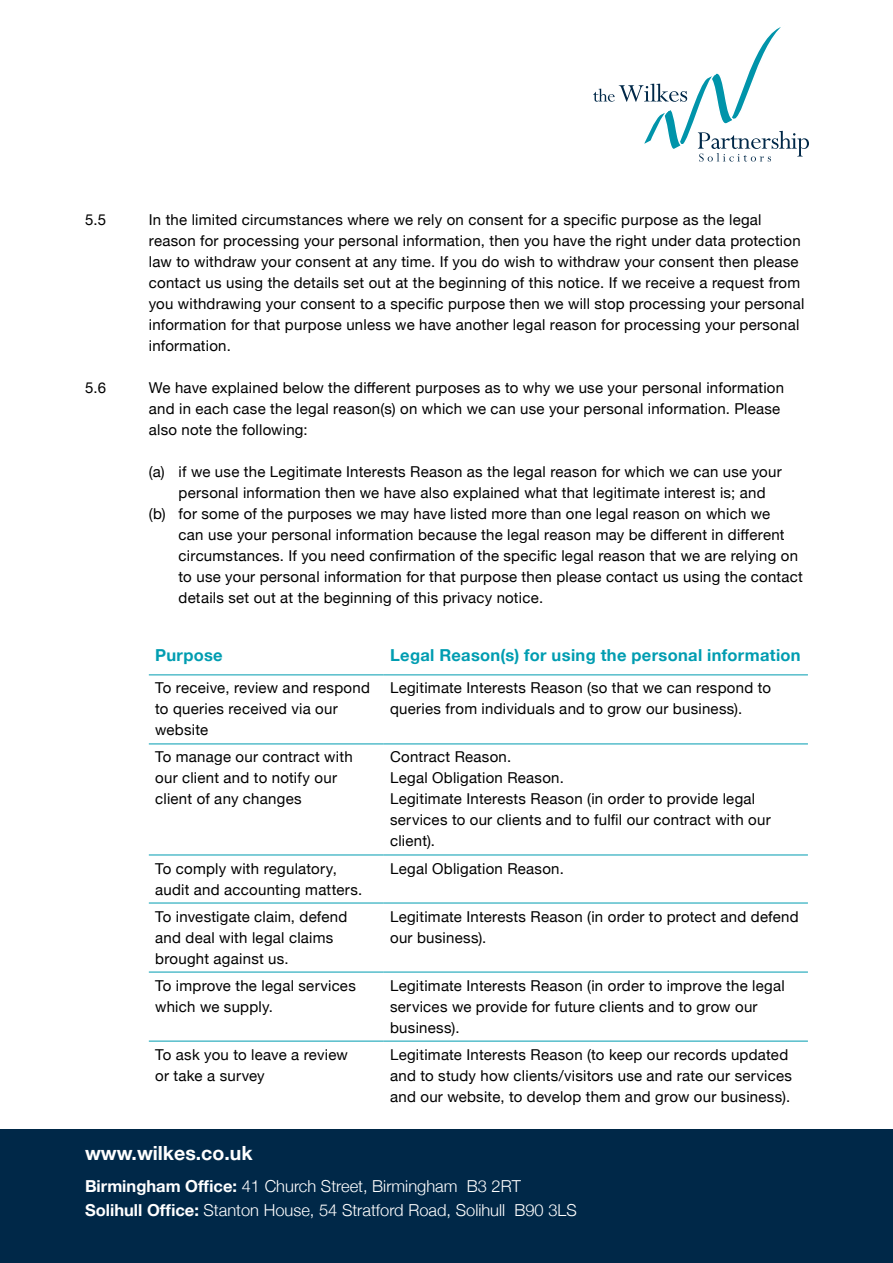
<style>
.page{position:relative;width:893px;height:1263px;background:#fff}
.page>*{position:absolute;margin:0;border:0;box-sizing:border-box;transform-origin:0 0}
.t1{font:700 19.5px "Helvetica Neue";color:#fff}
.t2{font:300 16.5px/24px "Helvetica Neue";color:#fff}
.t3{font:700 16.5px "Helvetica Neue";letter-spacing:.02em;color:#009db1}
.t4{font:15px/21px "Helvetica Neue";letter-spacing:.015em;color:#000}
.s1{font-weight:700}
</style>
<div class="page">
<div style="left:0;top:1129px;width:893px;height:134px;background:#002848"></div>
<hr style="left:149px;top:675px;width:235px;height:1px;background:#009db1">
<hr style="left:384px;top:675px;width:424px;height:1px;background:#009db1">
<hr style="left:149px;top:744px;width:235px;height:1px;background:#009db1">
<hr style="left:384px;top:744px;width:424px;height:1px;background:#009db1">
<hr style="left:149px;top:855px;width:235px;height:1px;background:#009db1">
<hr style="left:384px;top:855px;width:424px;height:1px;background:#009db1">
<hr style="left:149px;top:903px;width:235px;height:1px;background:#009db1">
<hr style="left:384px;top:903px;width:424px;height:1px;background:#009db1">
<hr style="left:149px;top:972px;width:235px;height:1px;background:#009db1">
<hr style="left:384px;top:972px;width:424px;height:1px;background:#009db1">
<hr style="left:149px;top:1041px;width:235px;height:1px;background:#009db1">
<hr style="left:384px;top:1041px;width:424px;height:1px;background:#009db1">
<svg style="left:593px;top:27px;width:216px;height:135px"></svg>
<p class="t4" style="left:85px;top:210px;width:23px">5.5</p>
<p class="t4" style="left:149px;top:210px;width:657px">In the limited circumstances where we rely on consent for a specific purpose as the legal reason for processing your personal information, then you have the right under data protection law to withdraw your consent at any time. If you do wish to withdraw your consent then please contact us using the details set out at the beginning of this notice. If we receive a request from you withdrawing your consent to a specific purpose then we will stop processing your personal information for that purpose unless we have another legal reason for processing your personal information.</p>
<p class="t4" style="left:85px;top:378px;width:23px">5.6</p>
<p class="t4" style="left:149px;top:378px;width:637px">We have explained below the different purposes as to why we use your personal information and in each case the legal reason(s) on which we can use your personal information. Please also note the following:</p>
<p class="t4" style="left:149px;top:462px;width:634px">(a) if we use the Legitimate Interests Reason as the legal reason for which we can use your</p>
<p class="t4" style="left:179px;top:483px;width:588px">personal information then we have also explained what that legitimate interest is; and</p>
<p class="t4" style="left:149px;top:504px;width:623px">(b) for some of the purposes we may have listed more than one legal reason on which we</p>
<p class="t4" style="left:179px;top:525px;width:607px">can use your personal information because the legal reason may be different in different</p>
<p class="t4" style="left:179px;top:546px;width:621px">circumstances. If you need confirmation of the specific legal reason that we are relying on</p>
<p class="t4" style="left:179px;top:567px;width:626px">to use your personal information for that purpose then please contact us using the contact</p>
<p class="t4" style="left:179px;top:588px;width:366px">details set out at the beginning of this privacy notice.</p>
<p class="t3" style="left:155px;top:642px;width:69px">Purpose</p>
<p class="t3" style="left:390px;top:642px;width:412px">Legal Reason(s) for using the personal information</p>
<p class="t4" style="left:155px;top:678px;width:216px">To receive, review and respond to queries received via our website</p>
<p class="t4" style="left:390px;top:678px;width:382px">Legitimate Interests Reason (so that we can respond to queries from individuals and to grow our business).</p>
<p class="t4" style="left:155px;top:747px;width:199px">To manage our contract with our client and to notify our client of any changes</p>
<p class="t4" style="left:390px;top:747px;width:382px">Contract Reason.<br>Legal Obligation Reason.<br>Legitimate Interests Reason (in order to provide legal services to our clients and to fulfil our contract with our client).</p>
<p class="t4" style="left:155px;top:858px;width:209px">To comply with regulatory, audit and accounting matters.</p>
<p class="t4" style="left:390px;top:858px;width:175px">Legal Obligation Reason.</p>
<p class="t4" style="left:155px;top:906px;width:194px">To investigate claim, defend and deal with legal claims brought against us.</p>
<p class="t4" style="left:390px;top:906px;width:410px">Legitimate Interests Reason (in order to protect and defend our business).</p>
<p class="t4" style="left:155px;top:975px;width:202px">To improve the legal services which we supply.</p>
<p class="t4" style="left:390px;top:975px;width:396px">Legitimate Interests Reason (in order to improve the legal services we provide for future clients and to grow our business).</p>
<p class="t4" style="left:155px;top:1045px;width:194px">To ask you to leave a review or take a survey</p>
<p class="t4" style="left:390px;top:1045px;width:403px">Legitimate Interests Reason (to keep our records updated and to study how clients/visitors use and rate our services and our website, to develop them and grow our business).</p>
<h1 class="t1" style="left:85px;top:1137px;width:169px">www.wilkes.co.uk</h1>
<p class="t2" style="left:85px;top:1173px;width:493px"><span class="s1">Birmingham Office:</span> 41 Church Street, Birmingham B3 2RT<br><span class="s1">Solihull Office:</span> Stanton House, 54 Stratford Road, Solihull B90 3LS</p>
</div>
